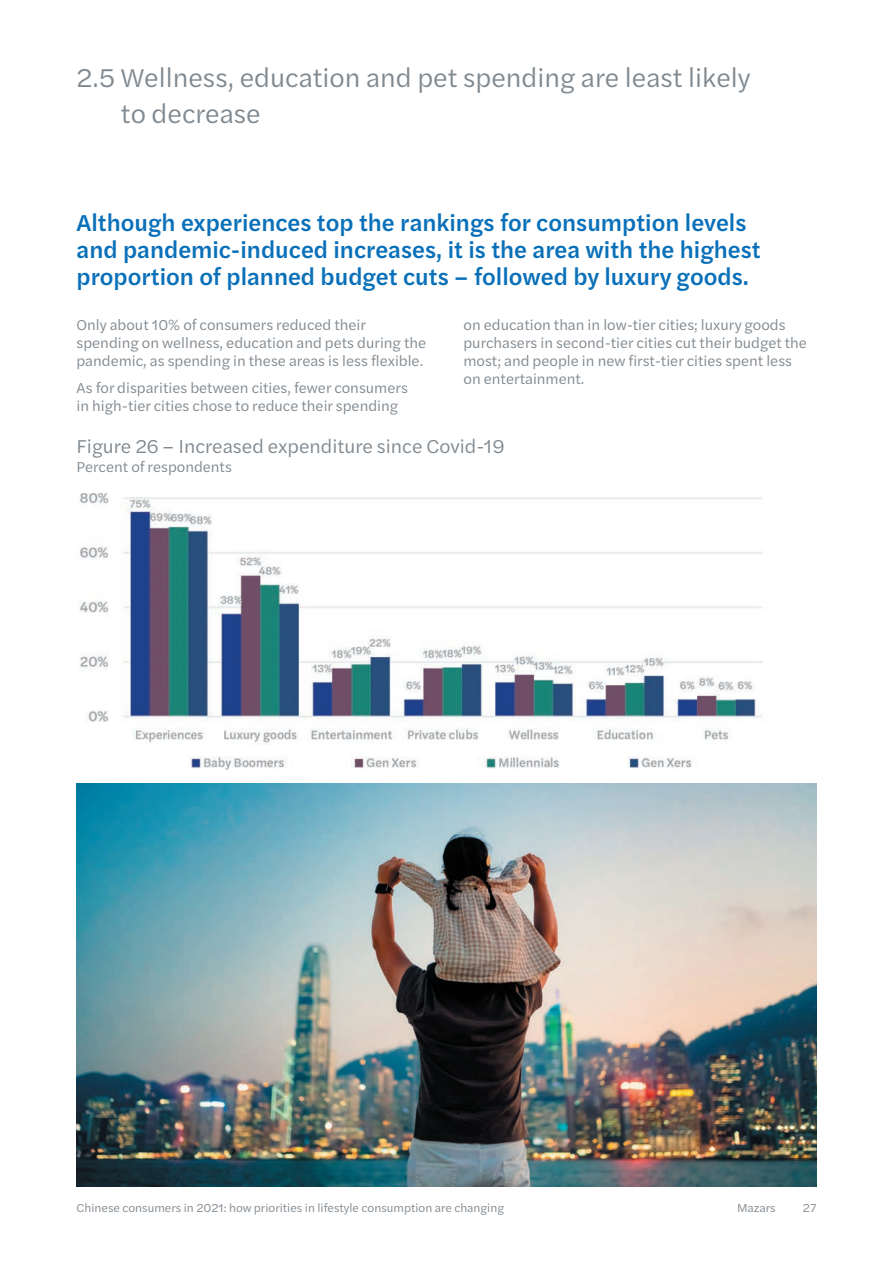
<style>
.page{position:relative;width:893px;height:1263px;background:#fff}
.page>*{position:absolute;margin:0;border:0;box-sizing:border-box;transform-origin:0 0}
.t1{font:27px/36px "Halyard Text";color:#808990}
.t2{font:500 24px/27px "Halyard Text";color:#0970b9}
.t3{font:19.5px "Halyard Text";color:#808990}
.t4{font:15px/18px "Halyard Text";color:#808990}
.t5{font:12px "Halyard Text";color:#808990}
</style>
<div class="page">
<img style="left:77px;top:784px;width:739px;height:402px">
<img style="left:79px;top:493px;width:684px;height:278px">
<h1 class="t1" style="left:121px;top:59px;width:631px;text-indent:-44px">2.5 Wellness, education and pet spending are least likely to decrease</h1>
<h2 class="t2" style="left:77px;top:208px;width:686px">Although experiences top the rankings for consumption levels and pandemic-induced increases, it is the area with the highest proportion of planned budget cuts – followed by luxury goods.</h2>
<p class="t4" style="left:77px;top:315px;width:351px">Only about 10% of consumers reduced their spending on wellness, education and pets during the pandemic, as spending in these areas is less flexible.</p>
<p class="t4" style="left:77px;top:378px;width:333px">As for disparities between cities, fewer consumers in high-tier cities chose to reduce their spending</p>
<p class="t4" style="left:463px;top:315px;width:345px">on education than in low-tier cities; luxury goods purchasers in second-tier cities cut their budget the most; and people in new first-tier cities spent less on entertainment.</p>
<h3 class="t3" style="left:77px;top:432px;width:430px">Figure 26 – Increased expenditure since Covid-19</h3>
<p class="t4" style="left:77px;top:457px;width:157px">Percent of respondents</p>
<p class="t5" style="left:77px;top:1199px;width:429px">Chinese consumers in 2021: how priorities in lifestyle consumption are changing</p>
<p class="t5" style="left:737px;top:1199px;width:40px">Mazars</p>
<p class="t5" style="left:803px;top:1199px;width:15px">27</p>
</div>
